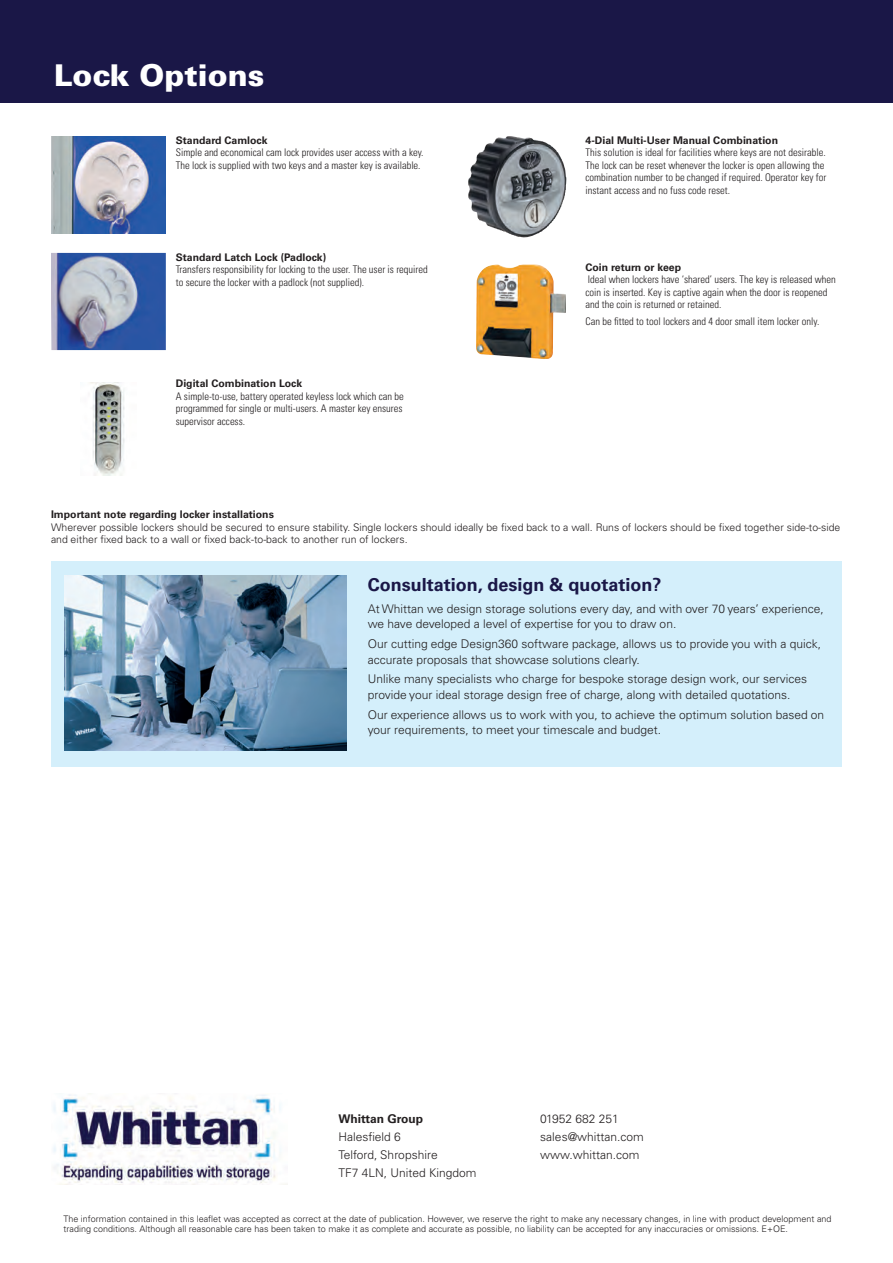
<style>
.page{position:relative;width:893px;height:1263px;background:#fff}
.page>*{position:absolute;margin:0;border:0;box-sizing:border-box;transform-origin:0 0}
.t1{font:900 30px "Univers LT Pro 75";color:#fff}
.t2{font:700 18px "Univers LT Pro 65";color:#1a1747}
.t3{font:300 12px/18px "Univers LT Pro 45";color:#231f20}
.t4{font:700 12px "Univers LT Pro 65";color:#231f20}
.t5{font:300 condensed 10.5px/12.6px "Univers LT Pro";color:#231f20}
.t6{font:300 10.5px/12.6px "Univers LT Pro 45";color:#231f20}
.t7{font:700 10.5px "Univers LT Pro 65";color:#231f20}
.t8{font:300 9px/10.8px "Univers LT Pro 45";color:#231f20}
</style>
<div class="page">
<img style="left:51px;top:136px;width:115px;height:97px">
<img style="left:51px;top:253px;width:115px;height:97px">
<img style="left:468px;top:136px;width:99px;height:102px">
<img style="left:480px;top:264px;width:54px;height:9px">
<img style="left:53px;top:1094px;width:228px;height:90px">
<div style="left:0;top:0;width:893px;height:102px;background:#1a1747"></div>
<img style="left:90px;top:382px;width:35px;height:94px">
<div style="left:52px;top:561px;width:790px;height:206px;background:#d4effb"></div>
<img style="left:64px;top:575px;width:282px;height:176px">
<h1 class="t1" style="left:54px;top:54px;width:212px">Lock Options</h1>
<p class="t7" style="left:176px;top:133px;width:93px">Standard Camlock</p>
<p class="t5" style="left:176px;top:146px;width:249px">Simple and economical cam lock provides user access with a key.<br>The lock is supplied with two keys and a master key is available.</p>
<p class="t7" style="left:176px;top:249px;width:152px">Standard Latch Lock (Padlock)</p>
<p class="t5" style="left:176px;top:263px;width:254px">Transfers responsibility for locking to the user. The user is required to secure the locker with a padlock (not supplied).</p>
<p class="t7" style="left:176px;top:376px;width:128px">Digital Combination Lock</p>
<p class="t5" style="left:176px;top:389px;width:229px;text-align:justify">A simple-to-use, battery operated keyless lock which can be programmed for single or multi-users. A master key ensures supervisor access.</p>
<p class="t7" style="left:585px;top:133px;width:194px">4-Dial Multi-User Manual Combination</p>
<p class="t5" style="left:585px;top:146px;width:242px">This solution is ideal for facilities where keys are not desirable.<br>The lock can be reset whenever the locker is open allowing the combination number to be changed if required. Operator key for instant access and no fuss code reset.</p>
<p class="t7" style="left:585px;top:259px;width:97px">Coin return or keep</p>
<p class="t5" style="left:585px;top:273px;width:252px">Ideal when lockers have ‘shared’ users. The key is released when coin is inserted. Key is captive again when the door is reopened and the coin is returned or retained.</p>
<p class="t5" style="left:585px;top:315px;width:235px">Can be fitted to tool lockers and 4 door small item locker only.</p>
<p class="t7" style="left:51px;top:507px;width:224px">Important note regarding locker installations</p>
<p class="t6" style="left:51px;top:520px;width:791px">Wherever possible lockers should be secured to ensure stability. Single lockers should ideally be fixed back to a wall. Runs of lockers should be fixed together side-to-side and either fixed back to a wall or fixed back-to-back to another run of lockers.</p>
<h2 class="t2" style="left:368px;top:572px;width:295px">Consultation, design &amp; quotation?</h2>
<p class="t3" style="left:368px;top:600px;width:457px;line-height:15.6px">At Whittan we design storage solutions every day, and with over 70 years’ experience, we have developed a level of expertise for you to draw on.</p>
<p class="t3" style="left:368px;top:636px;width:455px;line-height:15.6px">Our cutting edge Design360 software package, allows us to provide you with a quick, accurate proposals that showcase solutions clearly.</p>
<p class="t3" style="left:368px;top:671px;width:441px;line-height:15.6px">Unlike many specialists who charge for bespoke storage design work, our services provide your ideal storage design free of charge, along with detailed quotations.</p>
<p class="t3" style="left:368px;top:706px;width:458px;line-height:15.6px">Our experience allows us to work with you, to achieve the optimum solution based on your requirements, to meet your timescale and budget.</p>
<p class="t4" style="left:338px;top:1110px;width:86px">Whittan Group</p>
<p class="t3" style="left:338px;top:1127px;width:140px">Halesfield 6<br>Telford, Shropshire<br>TF7 4LN, United Kingdom</p>
<p class="t3" style="left:540px;top:1109px;width:105px">01952 682 251 sales@whittan.com www.whittan.com</p>
<p class="t8" style="left:64px;top:1213px;width:769px">The information contained in this leaflet was accepted as correct at the date of publication. However, we reserve the right to make any necessary changes, in line with product development and trading conditions. Although all reasonable care has been taken to make it as complete and accurate as possible, no liability can be accepted for any inaccuracies or omissions. E+OE.</p>
</div>
